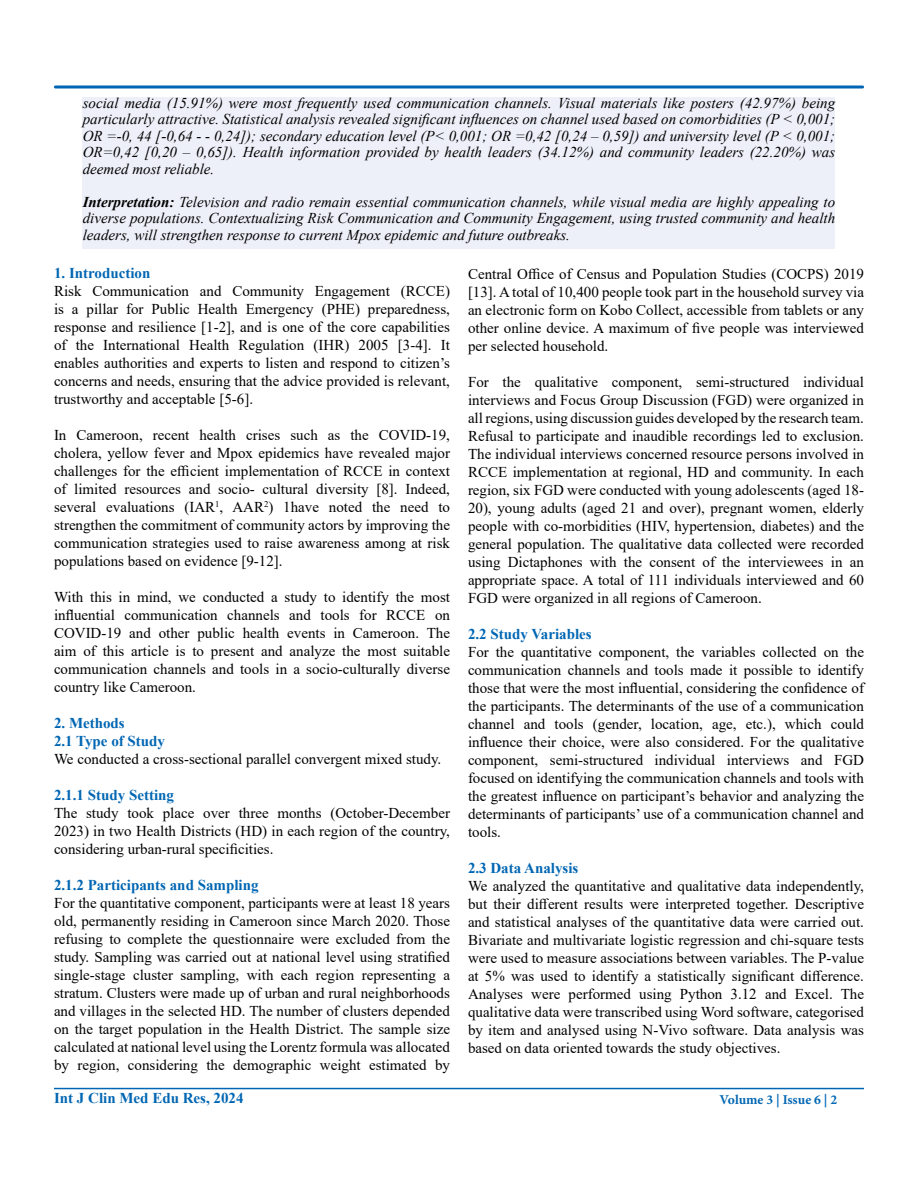
<style>
.page{position:relative;width:918px;height:1188px;background:#fff}
.page>*{position:absolute;margin:0;border:0;box-sizing:border-box;transform-origin:0 0}
.t1{font:15px/18px "Times New Roman";color:#000;text-align:justify}
.t2{font:italic 15px/16.5px "Times New Roman";color:#000;text-align:justify}
.t3{font:700 15px/18px "Times New Roman";color:#0066b3}
.t4{font:700 13.5px "Minion Pro";letter-spacing:-.005em;color:#0066b3}
.s1{font-weight:700}
</style>
<div class="page">
<hr style="left:54px;top:1088px;width:810px;height:1px;background:#0066b3">
<div style="left:54px;top:86px;width:810px;height:2px;border:2px solid #0066b3"></div>
<div style="left:83px;top:97px;width:752px;height:151px;background:#eef0f9"></div>
<p class="t2" style="left:83px;top:94px;width:754px">social media (15.91%) were most frequently used communication channels. Visual materials like posters (42.97%) being particularly attractive. Statistical analysis revealed significant influences on channel used based on comorbidities (P &lt; 0,001; OR =-0, 44 [-0,64 - - 0,24]); secondary education level (P&lt; 0,001; OR =0,42 [0,24 – 0,59]) and university level (P &lt; 0,001; OR=0,42 [0,20 – 0,65]). Health information provided by health leaders (34.12%) and community leaders (22.20%) was deemed most reliable.</p>
<p class="t2" style="left:83px;top:193px;width:754px"><span class="s1">Interpretation:</span> Television and radio remain essential communication channels, while visual media are highly appealing to diverse populations. Contextualizing Risk Communication and Community Engagement, using trusted community and health leaders, will strengthen response to current Mpox epidemic and future outbreaks.</p>
<p class="t3" style="left:54px;top:264px;width:98px">1. Introduction</p>
<p class="t1" style="left:54px;top:282px;width:398px">Risk Communication and Community Engagement (RCCE) is a pillar for Public Health Emergency (PHE) preparedness, response and resilience [1-2], and is one of the core capabilities of the International Health Regulation (IHR) 2005 [3-4]. It enables authorities and experts to listen and respond to citizen’s concerns and needs, ensuring that the advice provided is relevant, trustworthy and acceptable [5-6].</p>
<p class="t1" style="left:54px;top:426px;width:398px">In Cameroon, recent health crises such as the COVID-19, cholera, yellow fever and Mpox epidemics have revealed major challenges for the efficient implementation of RCCE in context of limited resources and socio- cultural diversity [8]. Indeed, several evaluations (IAR<sup>1</sup>, AAR<sup>2</sup>) 1have noted the need to strengthen the commitment of community actors by improving the communication strategies used to raise awareness among at risk populations based on evidence [9-12].</p>
<p class="t1" style="left:54px;top:588px;width:398px">With this in mind, we conducted a study to identify the most influential communication channels and tools for RCCE on COVID-19 and other public health events in Cameroon. The aim of this article is to present and analyze the most suitable communication channels and tools in a socio-culturally diverse country like Cameroon.</p>
<p class="t3" style="left:54px;top:714px;width:113px">2. Methods<br>2.1 Type of Study</p>
<p class="t1" style="left:54px;top:750px;width:389px">We conducted a cross-sectional parallel convergent mixed study.</p>
<p class="t3" style="left:54px;top:786px;width:122px">2.1.1 Study Setting</p>
<p class="t1" style="left:54px;top:804px;width:398px">The study took place over three months (October-December 2023) in two Health Districts (HD) in each region of the country, considering urban-rural specificities.</p>
<p class="t3" style="left:54px;top:876px;width:206px">2.1.2 Participants and Sampling</p>
<p class="t1" style="left:54px;top:894px;width:398px">For the quantitative component, participants were at least 18 years old, permanently residing in Cameroon since March 2020. Those refusing to complete the questionnaire were excluded from the study. Sampling was carried out at national level using stratified single-stage cluster sampling, with each region representing a stratum. Clusters were made up of urban and rural neighborhoods and villages in the selected HD. The number of clusters depended on the target population in the Health District. The sample size calculated at national level using the Lorentz formula was allocated by region, considering the demographic weight estimated by</p>
<p class="t1" style="left:468px;top:264px;width:398px">Central Office of Census and Population Studies (COCPS) 2019 [13]. A total of 10,400 people took part in the household survey via an electronic form on Kobo Collect, accessible from tablets or any other online device. A maximum of five people was interviewed per selected household.</p>
<p class="t1" style="left:468px;top:372px;width:398px">For the qualitative component, semi-structured individual interviews and Focus Group Discussion (FGD) were organized in all regions, using discussion guides developed by the research team.<br>Refusal to participate and inaudible recordings led to exclusion.<br>The individual interviews concerned resource persons involved in RCCE implementation at regional, HD and community. In each region, six FGD were conducted with young adolescents (aged 18- 20), young adults (aged 21 and over), pregnant women, elderly people with co-morbidities (HIV, hypertension, diabetes) and the general population. The qualitative data collected were recorded using Dictaphones with the consent of the interviewees in an appropriate space. A total of 111 individuals interviewed and 60<br>FGD were organized in all regions of Cameroon.</p>
<p class="t3" style="left:468px;top:624px;width:125px">2.2 Study Variables</p>
<p class="t1" style="left:468px;top:642px;width:398px">For the quantitative component, the variables collected on the communication channels and tools made it possible to identify those that were the most influential, considering the confidence of the participants. The determinants of the use of a communication channel and tools (gender, location, age, etc.), which could influence their choice, were also considered. For the qualitative component, semi-structured individual interviews and FGD focused on identifying the communication channels and tools with the greatest influence on participant’s behavior and analyzing the determinants of participants’ use of a communication channel and tools.</p>
<p class="t3" style="left:468px;top:858px;width:112px">2.3 Data Analysis</p>
<p class="t1" style="left:468px;top:876px;width:398px">We analyzed the quantitative and qualitative data independently, but their different results were interpreted together. Descriptive and statistical analyses of the quantitative data were carried out.<br>Bivariate and multivariate logistic regression and chi-square tests were used to measure associations between variables. The P-value at 5% was used to identify a statistically significant difference.<br>Analyses were performed using Python 3.12 and Excel. The qualitative data were transcribed using Word software, categorised by item and analysed using N-Vivo software. Data analysis was based on data oriented towards the study objectives.</p>
<p class="t3" style="left:54px;top:1089px;width:191px">Int J Clin Med Edu Res, 2024</p>
<p class="t4" style="left:720px;top:1090px;width:119px">Volume 3 | Issue 6 | 2</p>
</div>
